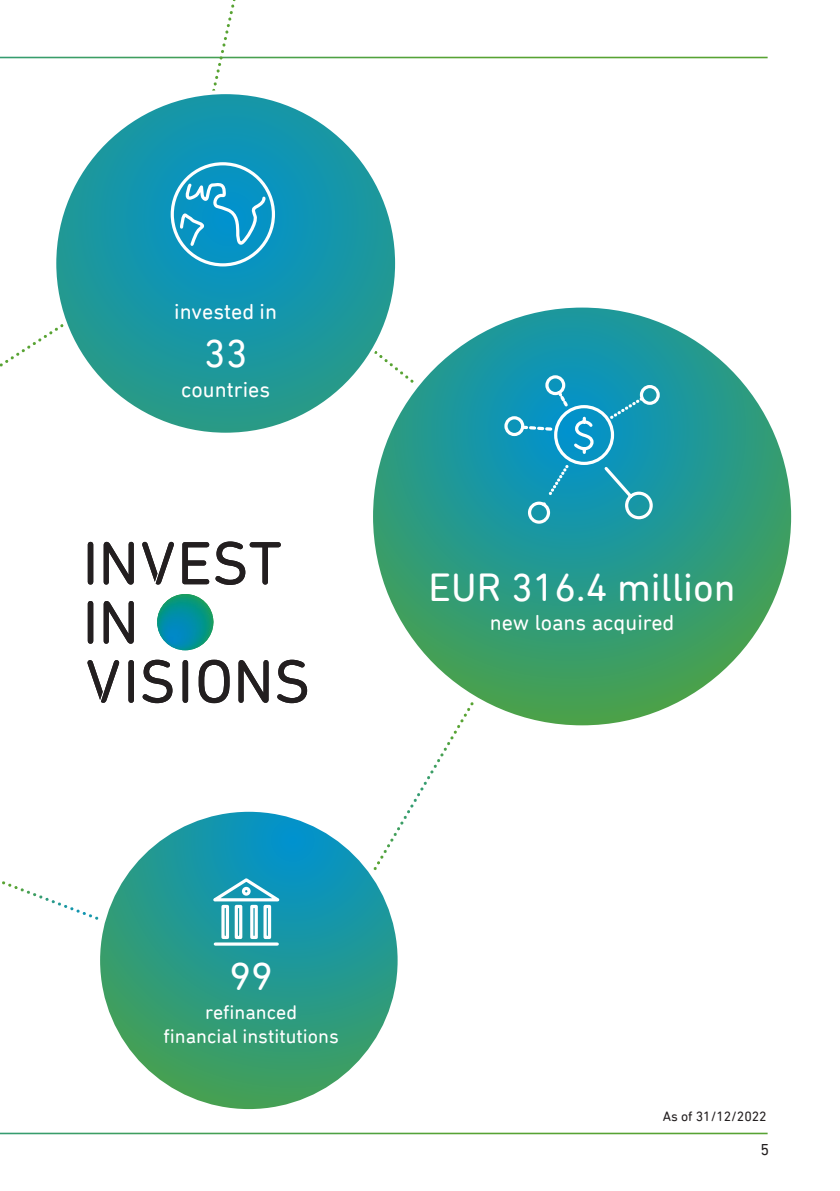
<style>
.page{position:relative;width:840px;height:1191px;background:#fff}
.page>*{position:absolute;margin:0;border:0;box-sizing:border-box;transform-origin:0 0}
.t1{font:40px "DIN Next Rounded LT Pro";color:#fff}
.t2{font:22px "DIN Next Rounded LT Pro";color:#fff}
.t3{font:20px/24px "DIN Next Rounded LT Pro";color:#fff;text-align:center}
.t4{font:16px "DIN Next Rounded LT Pro";color:#231f20}
.t5{font:13.8px "DIN Next Rounded LT Pro";letter-spacing:-.005em;color:#231f20}
</style>
<div class="page">
<svg style="left:371px;top:305px;width:421px;height:422px;background:#309c82"></svg>
<svg style="left:54px;top:92px;width:343px;height:343px;background:#1f99a6"></svg>
<svg style="left:98px;top:809px;width:301px;height:302px;background:#2d9c8c"></svg>
<div style="left:88px;top:542px;width:5px;height:42px;background:#231f20;border-radius:3px"></div>
<svg style="left:104px;top:542px;width:30px;height:42px"></svg>
<svg style="left:182px;top:542px;width:27px;height:42px"></svg>
<svg style="left:215px;top:541px;width:66px;height:44px"></svg>
<div style="left:88px;top:601px;width:5px;height:42px;background:#231f20;border-radius:3px"></div>
<svg style="left:104px;top:601px;width:30px;height:42px"></svg>
<div style="left:128px;top:660px;width:6px;height:43px;background:#231f20;border-radius:3px"></div>
<svg style="left:142px;top:659px;width:30px;height:44px"></svg>
<div style="left:182px;top:660px;width:6px;height:43px;background:#231f20;border-radius:3px"></div>
<svg style="left:198px;top:659px;width:31px;height:44px"></svg>
<svg style="left:238px;top:660px;width:30px;height:43px"></svg>
<svg style="left:277px;top:659px;width:30px;height:44px"></svg>
<svg style="left:142px;top:542px;width:32px;height:42px"></svg>
<svg style="left:87px;top:660px;width:32px;height:43px"></svg>
<img style="left:157px;top:594px;width:56px;height:56px;border-radius:28px">
<svg style="left:210px;top:876px;width:78px;height:71px"></svg>
<svg style="left:0;top:0;width:276px;height:435px"></svg>
<svg style="left:502px;top:374px;width:159px;height:151px;background:#239dbb"></svg>
<p class="t2" style="left:174px;top:299px;width:104px">invested in</p>
<h1 class="t1" style="left:204px;top:331px;width:45px">33</h1>
<p class="t2" style="left:181px;top:377px;width:91px">countries</p>
<h1 class="t1" style="left:428px;top:564px;width:308px">EUR 316.4 million</h1>
<p class="t2" style="left:489px;top:610px;width:186px">new loans acquired</p>
<h1 class="t1" style="left:229px;top:953px;width:45px">99</h1>
<p class="t3" style="left:163px;top:1000px;width:177px">refinanced<br>financial institutions</p>
<p class="t5" style="left:662px;top:1108px;width:105px">As of 31/12/2022</p>
<p class="t4" style="left:760px;top:1140px;width:10px">5</p>
</div>
